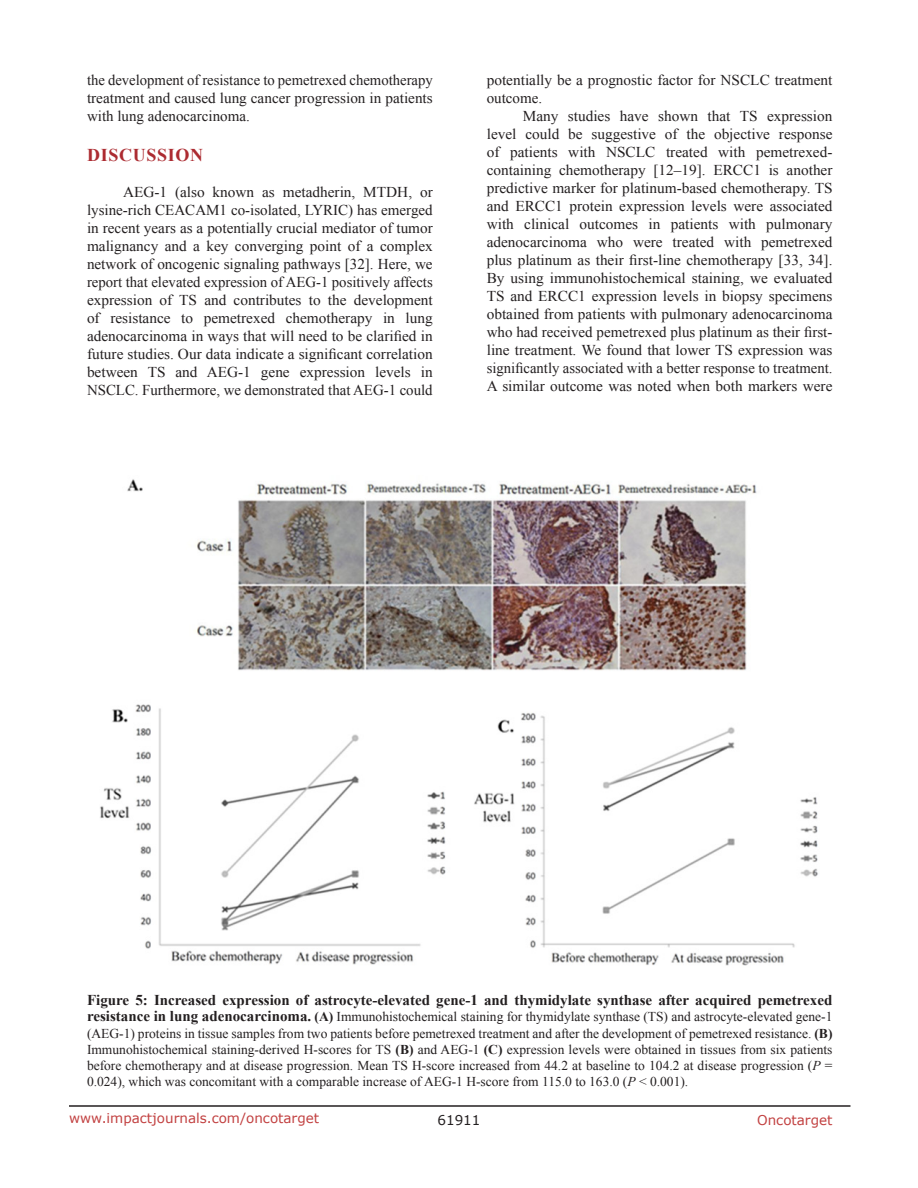
<style>
.page{position:relative;width:918px;height:1188px;background:#fff}
.page>*{position:absolute;margin:0;border:0;box-sizing:border-box;transform-origin:0 0}
.Heading{font:700 18px "Times New Roman";letter-spacing:.035em;color:#ac2b31}
.BodyText{font:15px/18px "Times New Roman";color:#231f20;text-align:justify}
.figuretext{font:700 15px "Times New Roman";color:#231f20}
.figuretext-2{font:13.5px/16.2px "Times New Roman";color:#231f20;text-align:justify}
.t1{font:13.5px "Verdana";color:#c24141}
.t2{font:13.5px "Verdana";color:#231f20}
.s1{font-weight:700;font-size:15px}
.s2{font-weight:700}
.s3{font-style:italic}
</style>
<div class="page">
<hr style="left:69px;top:1105px;width:781px;height:2px;background:#231f20">
<img style="left:100px;top:479px;width:718px;height:487px">
<p class="BodyText" style="left:87px;top:71px;width:347px">the development of resistance to pemetrexed chemotherapy treatment and caused lung cancer progression in patients with lung adenocarcinoma.</p>
<p class="Heading" style="left:87px;top:142px;width:117px">DISCUSSION</p>
<p class="BodyText" style="left:87px;top:183px;width:347px;text-indent:36px">AEG-1 (also known as metadherin, MTDH, or lysine-rich CEACAM1 co-isolated, LYRIC) has emerged in recent years as a potentially crucial mediator of tumor malignancy and a key converging point of a complex network of oncogenic signaling pathways [32]. Here, we report that elevated expression of AEG-1 positively affects expression of TS and contributes to the development of resistance to pemetrexed chemotherapy in lung adenocarcinoma in ways that will need to be clarified in future studies. Our data indicate a significant correlation between TS and AEG-1 gene expression levels in NSCLC. Furthermore, we demonstrated that AEG-1 could</p>
<p class="BodyText" style="left:487px;top:71px;width:347px">potentially be a prognostic factor for NSCLC treatment outcome.</p>
<p class="BodyText" style="left:487px;top:107px;width:347px;text-indent:36px">Many studies have shown that TS expression level could be suggestive of the objective response of patients with NSCLC treated with pemetrexed&shy;containing chemotherapy [12–19]. ERCC1 is another predictive marker for platinum-based chemotherapy. TS and ERCC1 protein expression levels were associated with clinical outcomes in patients with pulmonary adenocarcinoma who were treated with pemetrexed plus platinum as their first-line chemotherapy [33, 34].<br>By using immunohistochemical staining, we evaluated TS and ERCC1 expression levels in biopsy specimens obtained from patients with pulmonary adenocarcinoma who had received pemetrexed plus platinum as their first&shy;line treatment. We found that lower TS expression was significantly associated with a better response to treatment.<br>A similar outcome was noted when both markers were</p>
<p class="figuretext" style="left:87px;top:989px;width:747px">Figure 5: Increased expression of astrocyte-elevated gene-1 and thymidylate synthase after acquired pemetrexed</p>
<p class="figuretext-2" style="left:87px;top:1008px;width:747px"><span class="s1">resistance in lung adenocarcinoma.</span> <span class="s2">(A)</span> Immunohistochemical staining for thymidylate synthase (TS) and astrocyte-elevated gene-1 (AEG-1) proteins in tissue samples from two patients before pemetrexed treatment and after the development of pemetrexed resistance. <span class="s2">(B)<br></span>Immunohistochemical staining-derived H-scores for TS <span class="s2">(B)</span> and AEG-1 <span class="s2">(C)</span> expression levels were obtained in tissues from six patients before chemotherapy and at disease progression. Mean TS H-score increased from 44.2 at baseline to 104.2 at disease progression (<span class="s3">P</span> = 0.024), which was concomitant with a comparable increase of AEG-1 H-score from 115.0 to 163.0 (<span class="s3">P</span> &lt; 0.001).</p>
<p class="t1" style="left:69px;top:1109px;width:252px">www.impactjournals.com/oncotarget</p>
<p class="t2" style="left:438px;top:1111px;width:44px">61911</p>
<p class="t1" style="left:757px;top:1111px;width:77px">Oncotarget</p>
</div>
